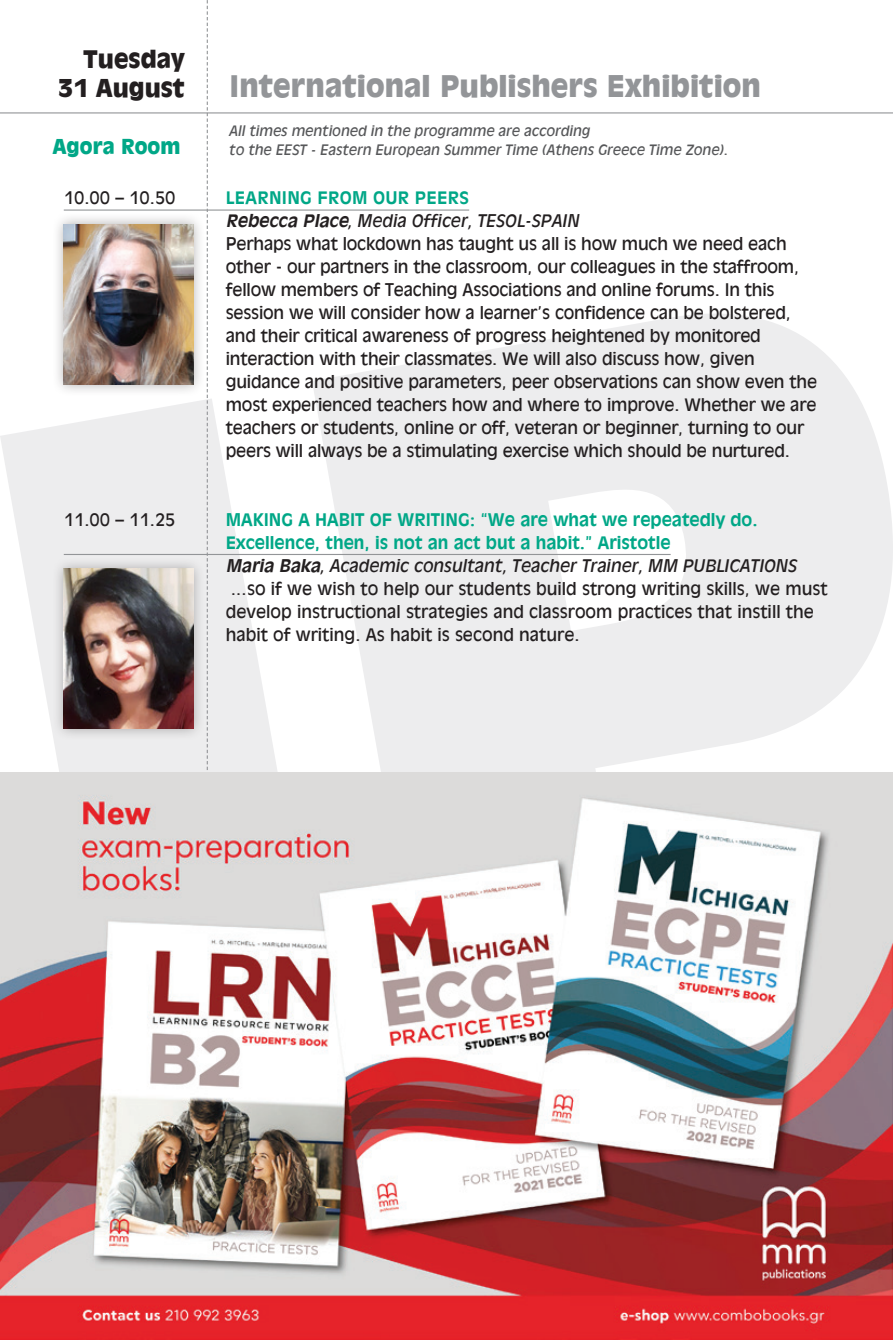
<style>
.page{position:relative;width:893px;height:1340px;background:#fff}
.page>*{position:absolute;margin:0;border:0;box-sizing:border-box;transform-origin:0 0}
.t1{font:900 32.62px "UB Antique Olive";color:#939598}
.t2{font:900 27px/29.2px "UB Antique Olive";color:#231f20;text-align:right}
.t3{font:900 22.5px "UB Antique Olive";color:#00a787}
.t4{font:19.12px/22.9px "UB Antique Olive";letter-spacing:-.01em;color:#231f20}
.t5{font:italic 15.75px/18.9px "UB Antique Olive";color:#57585a}
.s1{font-weight:700;color:#00a787}
.s2{font-weight:700;font-style:italic}
.s3{font-style:italic}
</style>
<div class="page">
<svg style="left:0;top:399px;width:278px;height:373px;fill:#ededee"></svg>
<svg style="left:312px;top:314px;width:581px;height:458px;fill:#ededee"></svg>
<hr style="left:0;top:112px;width:893px;height:1px;background:#939598">
<svg style="left:207px;top:0;width:1px;height:772px"></svg>
<hr style="left:64px;top:209px;width:405px;height:2px;background:#939598">
<hr style="left:64px;top:554px;width:607px;height:1px;background:#939598">
<div style="left:51px;top:556px;width:154px;height:184px;background:#231f20;opacity:.35"></div>
<img style="left:64px;top:569px;width:129px;height:159px">
<div style="left:51px;top:212px;width:154px;height:184px;background:#231f20;opacity:.35"></div>
<img style="left:64px;top:225px;width:129px;height:159px">
<img style="left:0;top:772px;width:893px;height:567px">
<h2 class="t2" style="left:58px;top:44px;width:128px">Tuesday<br>31 August</h2>
<p class="t3" style="left:53px;top:134px;width:129px">Agora Room</p>
<h1 class="t1" style="left:230px;top:68px;width:533px">International Publishers Exhibition</h1>
<p class="t5" style="left:230px;top:122px;width:500px">All times mentioned in the programme are according<br>to the EEST - Eastern European Summer Time (Athens Greece Time Zone).</p>
<p class="t4" style="left:64px;top:187px;width:113px">10.00 – 10.50</p>
<p class="t4" style="left:226px;top:187px;width:593px"><span class="s1">LEARNING FROM OUR PEERS<br></span><span class="s2">Rebecca Place</span><span class="s3">, Media Officer, TESOL-SPAIN<br></span>Perhaps what lockdown has taught us all is how much we need each other - our partners in the classroom, our colleagues in the staffroom, fellow members of Teaching Associations and online forums. In this session we will consider how a learner’s confidence can be bolstered, and their critical awareness of progress heightened by monitored interaction with their classmates. We will also discuss how, given guidance and positive parameters, peer observations can show even the most experienced teachers how and where to improve. Whether we are teachers or students, online or off, veteran or beginner, turning to our peers will always be a stimulating exercise which should be nurtured.</p>
<p class="t4" style="left:64px;top:508px;width:113px">11.00 – 11.25</p>
<p class="t4" style="left:226px;top:508px;width:603px"><span class="s1">MAKING A HABIT OF WRITING: “We are what we repeatedly do.<br>Excellence, then, is not an act but a habit.” Aristotle<br></span><span class="s2">Maria Baka</span><span class="s3">, Academic consultant, Teacher Trainer, MM PUBLICATIONS </span>…so if we wish to help our students build strong writing skills, we must develop instructional strategies and classroom practices that instill the habit of writing. As habit is second nature.</p>
</div>
